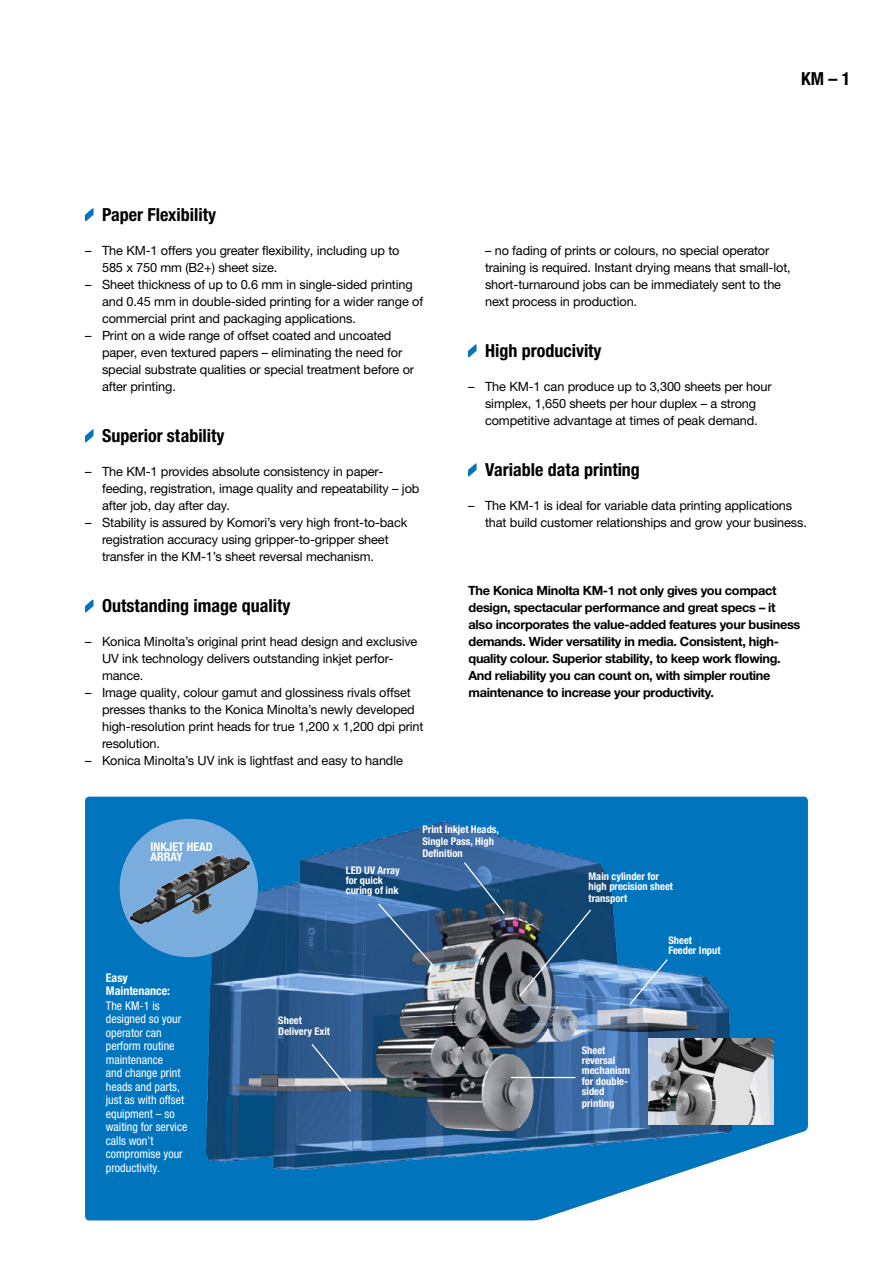
<style>
.page{position:relative;width:893px;height:1263px;background:#fff}
.page>*{position:absolute;margin:0;border:0;box-sizing:border-box;transform-origin:0 0}
.t1{font:700 condensed 18px "Helvetica Neue LTW1 G";color:#000}
.t2{font:12.75px/17px "Helvetica Neue LTW1 G";letter-spacing:-.01em;color:#000}
.t3{font:700 12.75px/17px "Helvetica Neue LTW1 G";letter-spacing:-.025em;color:#000}
.t4{font:condensed 12px/13.5px "Helvetica Neue LTW1 G";color:#fff}
.t5{font:700 condensed 12px/13.5px "Helvetica Neue LTW1 G";color:#fff}
.t6{font:700 condensed 10.5px/10.2px "Helvetica Neue LTW1 G";color:#fff}
</style>
<div class="page">
<svg style="left:85px;top:797px;width:723px;height:423px;background:#1e85c5"></svg>
<img style="left:196px;top:811px;width:541px;height:366px">
<img style="left:649px;top:1038px;width:124px;height:87px">
<div style="left:120px;top:819px;width:138px;height:138px;background:#7aadde;border-radius:50%"></div>
<img style="left:126px;top:852px;width:127px;height:74px">
<svg style="left:463px;top:861px;width:43px;height:54px;background:#335d8a"></svg>
<img style="left:518px;top:908px;width:74px;height:90px">
<hr style="left:511px;top:1077px;width:64px;height:1px;background:#fff">
<svg style="left:628px;top:958px;width:41px;height:48px;background:#6098cd"></svg>
<svg style="left:377px;top:902px;width:58px;height:66px;background:#396291"></svg>
<svg style="left:310px;top:1042px;width:42px;height:51px;background:#547298"></svg>
<svg style="left:468px;top:344px;width:9px;height:14px"></svg>
<svg style="left:468px;top:463px;width:9px;height:14px"></svg>
<svg style="left:85px;top:208px;width:9px;height:14px"></svg>
<svg style="left:85px;top:429px;width:9px;height:14px"></svg>
<svg style="left:85px;top:599px;width:9px;height:14px"></svg>
<h1 class="t1" style="left:801px;top:68px;width:51px">KM – 1</h1>
<h1 class="t1" style="left:102px;top:204px;width:116px">Paper Flexibility</h1>
<p class="t2" style="left:102px;top:242px;width:299px;text-indent:-17px">– The KM-1 offers you greater flexibility, including up to<br>585 x 750 mm (B2+) sheet size.</p>
<p class="t2" style="left:102px;top:276px;width:323px;text-indent:-17px">– Sheet thickness of up to 0.6 mm in single-sided printing and 0.45 mm in double-sided printing for a wider range of commercial print and packaging applications.</p>
<p class="t2" style="left:102px;top:327px;width:314px;text-indent:-17px">– Print on a wide range of offset coated and uncoated paper, even textured papers – eliminating the need for special substrate qualities or special treatment before or after printing.</p>
<h1 class="t1" style="left:102px;top:425px;width:124px">Superior stability</h1>
<p class="t2" style="left:102px;top:463px;width:319px;text-indent:-17px">– The KM-1 provides absolute consistency in paper&shy;feeding, registration, image quality and repeatability – job after job, day after day.</p>
<p class="t2" style="left:102px;top:514px;width:307px;text-indent:-17px">– Stability is assured by Komori’s very high front-to-back registration accuracy using gripper-to-gripper sheet transfer in the KM-1’s sheet reversal mechanism.</p>
<h1 class="t1" style="left:102px;top:595px;width:190px">Outstanding image quality</h1>
<p class="t2" style="left:102px;top:633px;width:317px;text-indent:-17px">– Konica Minolta’s original print head design and exclusive<br>UV ink technology delivers outstanding inkjet perfor&shy;mance.</p>
<p class="t2" style="left:102px;top:684px;width:323px;text-indent:-17px">– Image quality, colour gamut and glossiness rivals offset presses thanks to the Konica Minolta’s newly developed high-resolution print heads for true 1,200 x 1,200 dpi print resolution.</p>
<p class="t2" style="left:85px;top:752px;width:319px">– Konica Minolta’s UV ink is lightfast and easy to handle</p>
<p class="t2" style="left:485px;top:242px;width:307px">– no fading of prints or colours, no special operator training is required. Instant drying means that small-lot, short-turnaround jobs can be immediately sent to the next process in production.</p>
<h1 class="t1" style="left:485px;top:340px;width:118px">High producivity</h1>
<p class="t2" style="left:468px;top:378px;width:305px;text-align:center">– The KM-1 can produce up to 3,300 sheets per hour simplex, 1,650 sheets per hour duplex – a strong competitive advantage at times of peak demand.</p>
<h1 class="t1" style="left:485px;top:459px;width:156px">Variable data printing</h1>
<p class="t2" style="left:485px;top:497px;width:323px;text-indent:-17px">– The KM-1 is ideal for variable data printing applications that build customer relationships and grow your business.</p>
<p class="t3" style="left:468px;top:582px;width:334px">The Konica Minolta KM-1 not only gives you compact design, spectacular performance and great specs – it also incorporates the value-added features your business demands. Wider versatility in media. Consistent, high&shy;quality colour. Superior stability, to keep work flowing.<br>And reliability you can count on, with simpler routine maintenance to increase your productivity.</p>
<p class="t5" style="left:150px;top:841px;width:64px;line-height:10.2px">INKJET HEAD<br>ARRAY</p>
<p class="t5" style="left:106px;top:971px;width:66px">Easy<br>Maintenance:</p>
<p class="t4" style="left:106px;top:999px;width:83px">The KM-1 is designed so your operator can perform routine maintenance<br>and change print heads and parts, just as with offset equipment – so waiting for service calls won’t compromise your productivity.</p>
<p class="t6" style="left:346px;top:865px;width:56px">LED UV Array for quick curing of ink</p>
<p class="t6" style="left:422px;top:823px;width:78px;line-height:12px">Print Inkjet Heads,<br>Single Pass, High<br>Definition</p>
<p class="t6" style="left:278px;top:1015px;width:53px">Sheet<br>Delivery Exit</p>
<p class="t6" style="left:589px;top:871px;width:86px">Main cylinder for high precision sheet</p>
<p class="t6" style="left:589px;top:894px;width:40px">transport</p>
<p class="t6" style="left:668px;top:935px;width:54px">Sheet<br>Feeder Input</p>
<p class="t6" style="left:582px;top:1045px;width:50px">Sheet reversal mechanism for double&shy;sided</p>
<p class="t6" style="left:582px;top:1098px;width:34px">printing</p>
</div>
